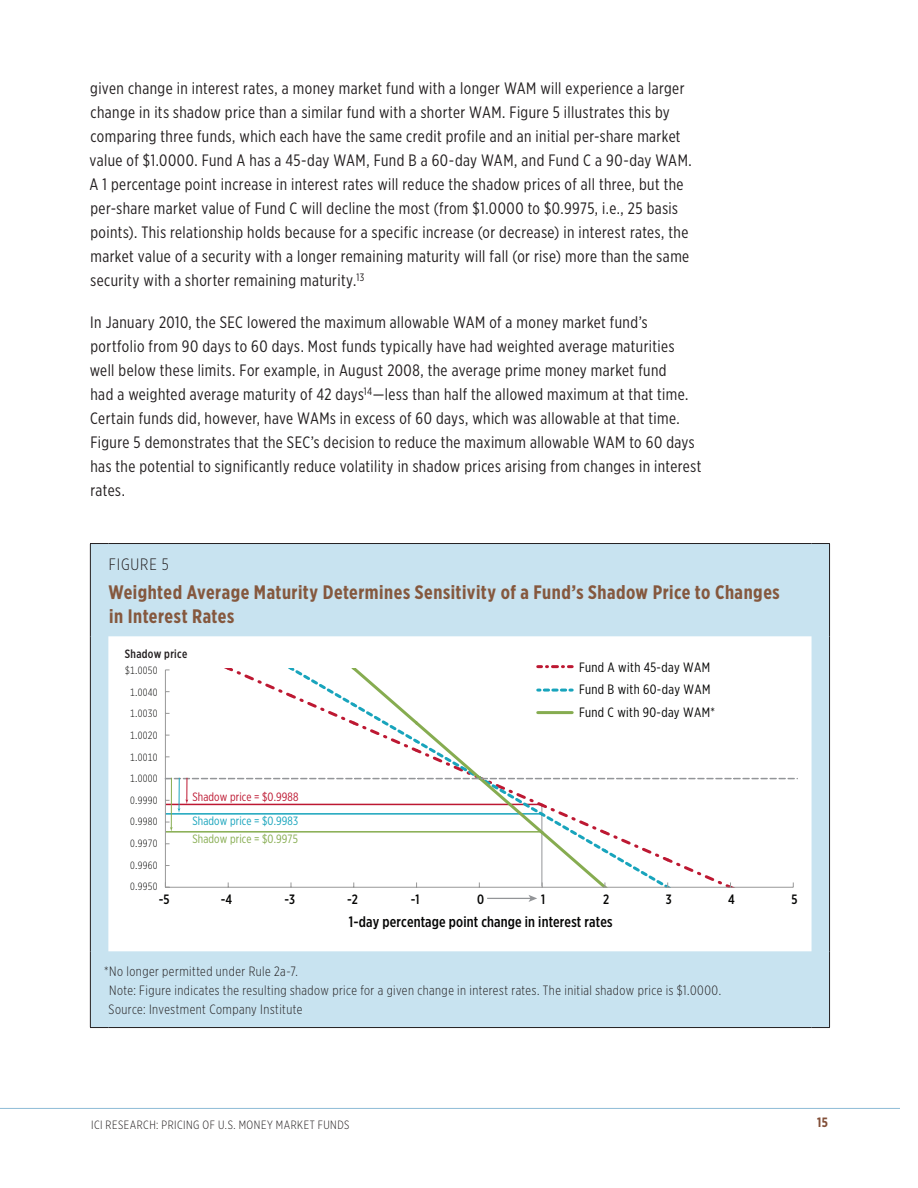
<style>
.page{position:relative;width:918px;height:1188px;background:#fff}
.page>*{position:absolute;margin:0;border:0;box-sizing:border-box;transform-origin:0 0}
.t1{font:700 19.5px/24px "Gotham X Narrow";letter-spacing:.025em;color:#85583e}
.t2{font:16.5px/24px "Gotham X Narrow";letter-spacing:.025em;color:#231f20}
.t3{font:300 16.5px "Gotham X Narrow";letter-spacing:.05em;color:#231f20}
.t4{font:500 15px "Gotham X Narrow";letter-spacing:.01em;color:#050504}
.t5{font:300 13.5px/19.2px "Gotham X Narrow";letter-spacing:.03em;color:#231f20}
.t6{font:13.5px/22.5px "Gotham X Narrow";letter-spacing:.025em;color:#050504}
.t7{font:500 13.5px "Gotham X Narrow";color:#050504}
.t8{font:700 13.5px "Gotham X Narrow";color:#835039}
.t9{font:300 12px "Gotham X Narrow";letter-spacing:.04em;color:#231f20}
.t10{font:12px "Gotham X Narrow";letter-spacing:.01em;color:#bd1832}
.t11{font:12px "Gotham X Narrow";letter-spacing:.01em;color:#18a4bc}
.t12{font:12px "Gotham X Narrow";letter-spacing:.01em;color:#86ac50}
.t13{font:500 12px "Gotham X Narrow";letter-spacing:.025em;color:#231f20}
.t14{font:300 10.5px "Gotham X Narrow";letter-spacing:.025em;color:#050504}
</style>
<div class="page">
<hr style="left:0;top:1108px;width:900px;height:1px;background:#8dbcd7">
<svg style="left:91px;top:544px;width:738px;height:483px;fill:#c8e3f0"></svg>
<svg style="left:90px;top:543px;width:18px;height:1px"></svg>
<hr style="left:90px;top:544px;width:1px;height:92px;background:#231f20">
<hr style="left:108px;top:543px;width:704px;height:1px;background:#231f20">
<svg style="left:812px;top:543px;width:18px;height:1px"></svg>
<hr style="left:829px;top:544px;width:1px;height:92px;background:#231f20">
<hr style="left:90px;top:636px;width:1px;height:315px;background:#231f20">
<hr style="left:829px;top:636px;width:1px;height:315px;background:#231f20">
<hr style="left:90px;top:951px;width:1px;height:76px;background:#231f20">
<hr style="left:829px;top:951px;width:1px;height:76px;background:#231f20">
<svg style="left:90px;top:1027px;width:18px;height:1px"></svg>
<hr style="left:108px;top:1027px;width:704px;height:1px;background:#231f20">
<svg style="left:812px;top:1027px;width:18px;height:1px"></svg>
<svg style="left:165px;top:665px;width:632px;height:223px"></svg>
<hr style="left:487px;top:898px;width:44px;height:1px;background:#939598">
<svg style="left:529px;top:895px;width:8px;height:7px"></svg>
<p class="t2" style="left:89px;top:76px;width:604px">given change in interest rates, a money market fund with a longer WAM will experience a larger change in its shadow price than a similar fund with a shorter WAM. Figure 5 illustrates this by comparing three funds, which each have the same credit profile and an initial per-share market value of $1.0000. Fund A has a 45-day WAM, Fund B a 60-day WAM, and Fund C a 90-day WAM.<br>A 1 percentage point increase in interest rates will reduce the shadow prices of all three, but the per‑share market value of Fund C will decline the most (from $1.0000 to $0.9975, i.e., 25 basis points). This relationship holds because for a specific increase (or decrease) in interest rates, the market value of a security with a longer remaining maturity will fall (or rise) more than the same security with a shorter remaining maturity.<sup>13</sup></p>
<p class="t2" style="left:90px;top:310px;width:613px">In January 2010, the SEC lowered the maximum allowable WAM of a money market fund’s portfolio from 90 days to 60 days. Most funds typically have had weighted average maturities well below these limits. For example, in August 2008, the average prime money market fund<br>had a weighted average maturity of 42 days<sup>14</sup>—less than half the allowed maximum at that time.<br>Certain funds did, however, have WAMs in excess of 60 days, which was allowable at that time.<br>Figure 5 demonstrates that the SEC’s decision to reduce the maximum allowable WAM to 60 days has the potential to significantly reduce volatility in shadow prices arising from changes in interest rates.</p>
<p class="t3" style="left:109px;top:555px;width:61px">FIGURE 5</p>
<p class="t1" style="left:108px;top:580px;width:673px">Weighted Average Maturity Determines Sensitivity of a Fund’s Shadow Price to Changes in Interest Rates</p>
<p class="t13" style="left:125px;top:646px;width:64px">Shadow price</p>
<p class="t14" style="left:125px;top:664px;width:34px">$1.0050</p>
<p class="t14" style="left:130px;top:686px;width:29px">1.0040</p>
<p class="t14" style="left:130px;top:708px;width:29px">1.0030</p>
<p class="t14" style="left:130px;top:729px;width:29px">1.0020</p>
<p class="t14" style="left:130px;top:751px;width:29px">1.0010</p>
<p class="t14" style="left:130px;top:772px;width:29px">1.0000</p>
<p class="t14" style="left:130px;top:794px;width:29px">0.9990</p>
<p class="t14" style="left:130px;top:816px;width:29px">0.9980</p>
<p class="t14" style="left:130px;top:837px;width:29px">0.9970</p>
<p class="t14" style="left:130px;top:859px;width:29px">0.9960</p>
<p class="t14" style="left:130px;top:880px;width:29px">0.9950</p>
<p class="t10" style="left:192px;top:789px;width:108px">Shadow price = $0.9988</p>
<p class="t11" style="left:192px;top:814px;width:107px">Shadow price = $0.9983</p>
<p class="t12" style="left:192px;top:832px;width:107px">Shadow price = $0.9975</p>
<p class="t6" style="left:579px;top:655px;width:137px">Fund A with 45-day WAM<br>Fund B with 60-day WAM<br>Fund C with 90-day WAM*</p>
<p class="t7" style="left:159px;top:891px;width:12px">-5</p>
<p class="t7" style="left:221px;top:891px;width:13px">-4</p>
<p class="t7" style="left:284px;top:891px;width:12px">-3</p>
<p class="t7" style="left:347px;top:891px;width:12px">-2</p>
<p class="t7" style="left:411px;top:891px;width:10px">-1</p>
<p class="t7" style="left:477px;top:891px;width:9px">0</p>
<p class="t7" style="left:541px;top:891px;width:6px">1</p>
<p class="t7" style="left:603px;top:891px;width:8px">2</p>
<p class="t7" style="left:666px;top:891px;width:7px">3</p>
<p class="t7" style="left:728px;top:891px;width:8px">4</p>
<p class="t7" style="left:791px;top:891px;width:8px">5</p>
<p class="t4" style="left:349px;top:913px;width:265px">1-day percentage point change in interest rates</p>
<p class="t5" style="left:109px;top:961px;width:614px;text-indent:-4px">*No longer permitted under Rule 2a-7.<br>Note: Figure indicates the resulting shadow price for a given change in interest rates. The initial shadow price is $1.0000.<br>Source: Investment Company Institute</p>
<p class="t9" style="left:91px;top:1117px;width:259px">ICI RESEARCH: prici ng of U.S. Money Market Funds</p>
<p class="t8" style="left:817px;top:1114px;width:12px">15</p>
</div>
